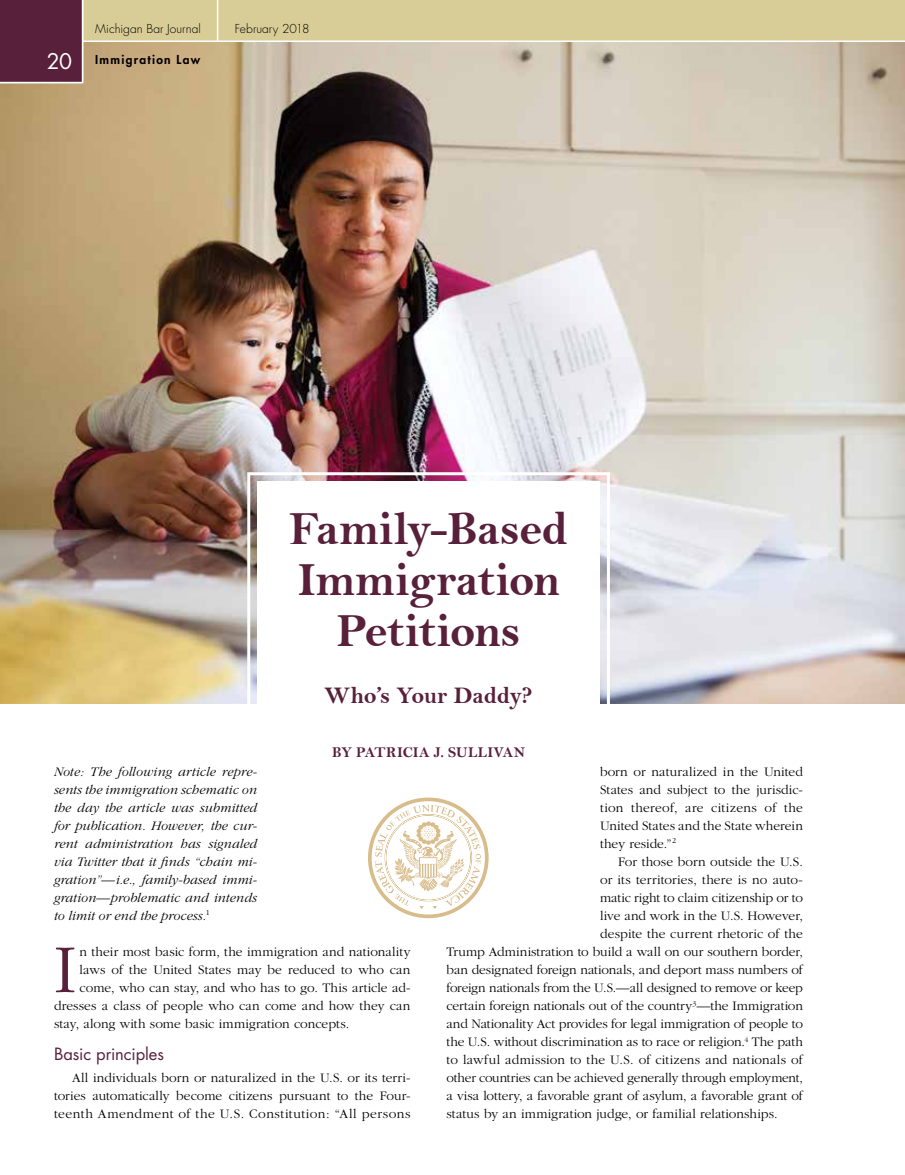
<style>
.page{position:relative;width:905px;height:1175px;background:#fff}
.page>*{position:absolute;margin:0;border:0;box-sizing:border-box;transform-origin:0 0}
.t1{font:300 71.25px "Garamond";color:#58203a}
.t2{font:48px/51px "Bell MT Bold";letter-spacing:-.01em;color:#58203a;text-align:center}
.t3{font:24px "Bell MT Bold";letter-spacing:-.01em;color:#58203a}
.t4{font:21px "Futura";color:#fff}
.t5{font:16.5px "Futura";letter-spacing:-.01em;color:#58203a}
.t6{font:15px "Bell MT Bold";letter-spacing:.01em;color:#58203a}
.t7{font:300 13.5px/18px "Garamond";color:#000;text-align:justify}
.t8{font:italic 300 13.5px/18px "Garamond";letter-spacing:.005em;color:#000;text-align:justify}
.t9{font:300 12px "Futura";color:#000}
.t10{font:800 12px "Futura";letter-spacing:.105em;color:#000}
</style>
<div class="page">
<img style="left:0;top:84px;width:904px;height:620px">
<div style="left:247px;top:472px;width:363px;height:352px;border:3px solid #fff"></div>
<div style="left:257px;top:482px;width:343px;height:443px;background:#fff"></div>
<svg style="left:368px;top:797px;width:120px;height:121px"></svg>
<svg style="left:0;top:0;width:904px;height:84px"></svg>
<h3 class="t4" style="left:47px;top:47px;width:27px">20</h3>
<p class="t9" style="left:95px;top:21px;width:107px">Michigan Bar Journal</p>
<p class="t9" style="left:235px;top:21px;width:76px">February 2018</p>
<p class="t10" style="left:95px;top:51px;width:106px">Immigration Law</p>
<h2 class="t2" style="left:289px;top:503px;width:280px">Family-Based<br>Immigration<br>Petitions</h2>
<h3 class="t3" style="left:324px;top:681px;width:210px">Who’s Your Daddy?</h3>
<p class="t6" style="left:332px;top:743px;width:194px">BY PATRICIA J. SULLIVAN</p>
<p class="t8" style="left:54px;top:763px;width:204px">Note: The following article repre&shy;sents the immigration schematic on the day the article was submitted for publication. However, the cur&shy;rent administration has signaled via Twitter that it finds “chain mi&shy;gration”—i.e., family-based immi&shy;gration—problematic and intends to limit or end the process.<sup>1</sup></p>
<h1 class="t1" style="left:54px;top:932px;width:24px">I</h1>
<p class="t7" style="left:80px;top:943px;width:332px">n their most basic form, the immigration and nationality</p>
<p class="t7" style="left:80px;top:961px;width:332px">laws of the United States may be reduced to who can</p>
<p class="t7" style="left:80px;top:979px;width:332px">come, who can stay, and who has to go. This article ad-</p>
<p class="t7" style="left:54px;top:997px;width:358px">dresses a class of people who can come and how they can</p>
<p class="t7" style="left:54px;top:1015px;width:297px">stay, along with some basic immigration concepts.</p>
<p class="t5" style="left:54px;top:1042px;width:112px">Basic principles</p>
<p class="t7" style="left:54px;top:1069px;width:358px;text-indent:18px">All individuals born or naturalized in the U.S. or its terri&shy;tories automatically become citizens pursuant to the Four&shy;teenth Amendment of the U.S. Constitution: “All persons</p>
<p class="t7" style="left:600px;top:763px;width:204px">born or naturalized in the United States and subject to the jurisdic&shy;tion thereof, are citizens of the United States and the State wherein they reside.”<sup>2</sup></p>
<p class="t7" style="left:618px;top:853px;width:186px">For those born outside the U.S.</p>
<p class="t7" style="left:600px;top:871px;width:204px">or its territories, there is no auto-</p>
<p class="t7" style="left:600px;top:889px;width:204px">matic right to claim citizenship or to</p>
<p class="t7" style="left:600px;top:907px;width:204px">live and work in the U.S. However,</p>
<p class="t7" style="left:600px;top:925px;width:204px">despite the current rhetoric of the</p>
<p class="t7" style="left:446px;top:943px;width:358px">Trump Administration to build a wall on our southern border,</p>
<p class="t7" style="left:446px;top:961px;width:358px">ban designated foreign nationals, and deport mass numbers of</p>
<p class="t7" style="left:446px;top:979px;width:358px">foreign nationals from the U.S.—all designed to remove or keep</p>
<p class="t7" style="left:446px;top:997px;width:358px">certain foreign nationals out of the country<sup>3</sup>—the Immigration</p>
<p class="t7" style="left:446px;top:1015px;width:358px">and Nationality Act provides for legal immigration of people to</p>
<p class="t7" style="left:446px;top:1033px;width:358px">the U.S. without discrimination as to race or religion.<sup>4</sup> The path</p>
<p class="t7" style="left:446px;top:1051px;width:358px">to lawful admission to the U.S. of citizens and nationals of</p>
<p class="t7" style="left:446px;top:1069px;width:358px">other countries can be achieved generally through employment,</p>
<p class="t7" style="left:446px;top:1087px;width:358px">a visa lottery, a favorable grant of asylum, a favorable grant of</p>
<p class="t7" style="left:446px;top:1105px;width:332px">status by an immigration judge, or familial relationships.</p>
</div>
